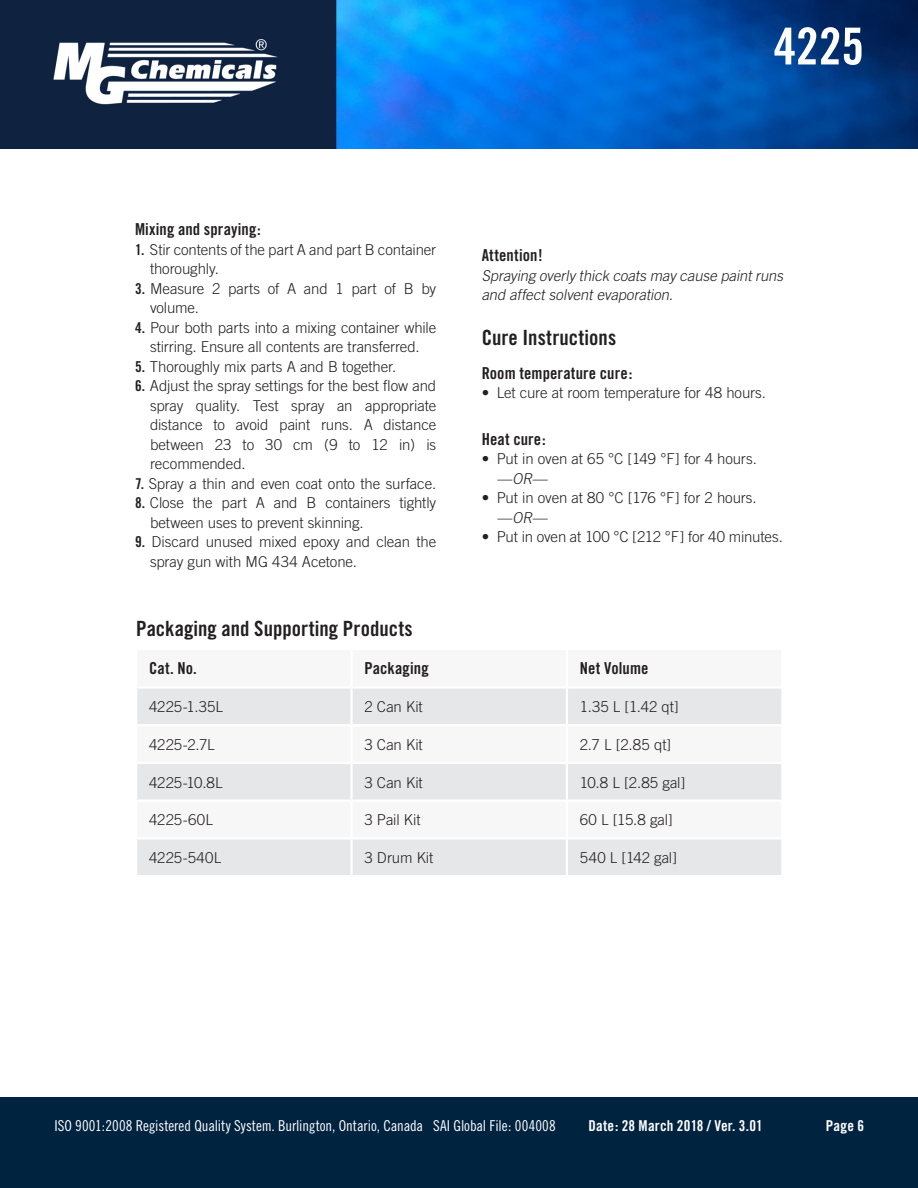
<style>
.page{position:relative;width:918px;height:1188px;background:#fff}
.page>*{position:absolute;margin:0;border:0;box-sizing:border-box;transform-origin:0 0}
.t1{font:51px "Trade Gothic Bold Cond Twenty";color:#fff}
.Subhead_Style{font:21px "Trade Gothic Bold Cond Twenty";color:#231f20}
.t2{font:16.5px "Trade Gothic Bold Cond Twenty";letter-spacing:.005em;color:#231f20}
.t3{font:300 15px/19.5px "Trade Gothic";letter-spacing:-.005em;color:#231f20}
.t4{font:15px "Trade Gothic Cond Eighteen";letter-spacing:-.005em;color:#fff}
.t5{font:italic 300 15px/19.5px "Trade Gothic";color:#231f20}
.t6{font:15px "Trade Gothic Bold Cond Twenty";letter-spacing:.015em;color:#fff}
.s1{font-family:"Trade Gothic Bold Cond Twenty";font-weight:400}
</style>
<div class="page">
<img style="left:0;top:0;width:918px;height:149px">
<div style="left:0;top:1097px;width:918px;height:91px;background:#002340"></div>
<svg style="left:137px;top:689px;width:644px;height:186px;fill:#e6e7e9"></svg>
<hr style="left:566px;top:689px;width:2px;height:35px;background:#fff">
<hr style="left:352px;top:724px;width:215px;height:2px;background:#fff">
<hr style="left:567px;top:724px;width:216px;height:2px;background:#fff">
<hr style="left:566px;top:726px;width:2px;height:36px;background:#fff">
<hr style="left:352px;top:762px;width:215px;height:2px;background:#fff">
<hr style="left:567px;top:762px;width:216px;height:2px;background:#fff">
<hr style="left:566px;top:764px;width:2px;height:36px;background:#fff">
<hr style="left:352px;top:800px;width:215px;height:2px;background:#fff">
<hr style="left:567px;top:800px;width:216px;height:2px;background:#fff">
<hr style="left:566px;top:802px;width:2px;height:35px;background:#fff">
<hr style="left:352px;top:837px;width:215px;height:3px;background:#fff">
<hr style="left:567px;top:837px;width:216px;height:3px;background:#fff">
<hr style="left:566px;top:840px;width:2px;height:35px;background:#fff">
<hr style="left:350px;top:689px;width:3px;height:35px;background:#fff">
<hr style="left:135px;top:724px;width:217px;height:2px;background:#fff">
<hr style="left:350px;top:726px;width:3px;height:36px;background:#fff">
<hr style="left:135px;top:762px;width:217px;height:2px;background:#fff">
<hr style="left:350px;top:764px;width:3px;height:36px;background:#fff">
<hr style="left:135px;top:800px;width:217px;height:2px;background:#fff">
<hr style="left:350px;top:802px;width:3px;height:35px;background:#fff">
<hr style="left:135px;top:837px;width:217px;height:3px;background:#fff">
<hr style="left:350px;top:840px;width:3px;height:35px;background:#fff">
<h1 class="t1" style="left:774px;top:15px;width:92px">4225</h1>
<p class="t2" style="left:135px;top:219px;width:127px">Mixing and spraying:</p>
<p class="t3" style="left:150px;top:239px;width:288px;text-indent:-15px"><span class="s1">1.</span> Stir contents of the part A and part B container thoroughly.</p>
<p class="t3" style="left:150px;top:278px;width:288px;text-indent:-15px"><span class="s1">3.</span> Measure 2 parts of A and 1 part of B by volume.</p>
<p class="t3" style="left:135px;top:317px;width:303px;text-align:center"><span class="s1">4.</span> Pour both parts into a mixing container while stirring. Ensure all contents are transferred.</p>
<p class="t3" style="left:135px;top:356px;width:263px"><span class="s1">5.</span> Thoroughly mix parts A and B together.</p>
<p class="t3" style="left:150px;top:376px;width:288px;text-align:justify;text-indent:-15px"><span class="s1">6.</span> Adjust the spray settings for the best flow and spray quality. Test spray an appropriate distance to avoid paint runs. A distance between 23 to 30 cm (9 to 12 in) is recommended.</p>
<p class="t3" style="left:135px;top:473px;width:303px"><span class="s1">7.</span> Spray a thin and even coat onto the surface.</p>
<p class="t3" style="left:150px;top:493px;width:288px;text-indent:-15px"><span class="s1">8.</span> Close the part A and B containers tightly between uses to prevent skinning.</p>
<p class="t3" style="left:150px;top:532px;width:288px;text-indent:-15px"><span class="s1">9.</span> Discard unused mixed epoxy and clean the spray gun with MG 434 Acetone.</p>
<p class="t2" style="left:482px;top:246px;width:63px">Attention!</p>
<p class="t5" style="left:482px;top:266px;width:306px">Spraying overly thick coats may cause paintruns and affect solvent evaporation.</p>
<p class="Subhead_Style" style="left:482px;top:325px;width:136px">Cure Instructions</p>
<p class="t2" style="left:482px;top:363px;width:152px">Room temperature cure:</p>
<p class="t3" style="left:482px;top:383px;width:286px">• Let cure at room temperature for 48 hours.</p>
<p class="t2" style="left:482px;top:429px;width:66px">Heat cure:</p>
<p class="t3" style="left:482px;top:449px;width:277px">• Put in oven at 65 °C [149 °F] for 4 hours.</p>
<p class="t5" style="left:497px;top:469px;width:55px">—OR—</p>
<p class="t3" style="left:482px;top:488px;width:276px">• Put in oven at 80 °C [176 °F] for 2 hours.</p>
<p class="t5" style="left:497px;top:508px;width:55px">—OR—</p>
<p class="t3" style="left:482px;top:527px;width:303px">• Put in oven at 100 °C [212 °F] for 40 minutes.</p>
<p class="Subhead_Style" style="left:136px;top:616px;width:278px">Packaging and Supporting Products</p>
<p class="t2" style="left:149px;top:659px;width:49px">Cat. No.</p>
<p class="t2" style="left:364px;top:659px;width:66px">Packaging</p>
<p class="t2" style="left:580px;top:659px;width:70px">Net Volume</p>
<p class="t3" style="left:149px;top:697px;width:75px">4225-1.35L</p>
<p class="t3" style="left:364px;top:697px;width:60px">2 Can Kit</p>
<p class="t3" style="left:580px;top:697px;width:100px">1.35 L [1.42 qt]</p>
<p class="t3" style="left:149px;top:735px;width:67px">4225-2.7L</p>
<p class="t3" style="left:364px;top:735px;width:60px">3 Can Kit</p>
<p class="t3" style="left:580px;top:735px;width:93px">2.7 L [2.85 qt]</p>
<p class="t3" style="left:149px;top:772px;width:75px">4225-10.8L</p>
<p class="t3" style="left:364px;top:772px;width:60px">3 Can Kit</p>
<p class="t3" style="left:580px;top:772px;width:107px">10.8 L [2.85 gal]</p>
<p class="t3" style="left:149px;top:810px;width:65px">4225-60L</p>
<p class="t3" style="left:364px;top:810px;width:58px">3 Pail Kit</p>
<p class="t3" style="left:580px;top:810px;width:95px">60 L [15.8 gal]</p>
<p class="t3" style="left:149px;top:848px;width:74px">4225-540L</p>
<p class="t3" style="left:364px;top:848px;width:70px">3 Drum Kit</p>
<p class="t3" style="left:580px;top:848px;width:99px">540 L [142 gal]</p>
<p class="t4" style="left:54px;top:1117px;width:503px">ISO 9001:2008 Registered Quality System. Burlington, Ontario, Canada SAI Global File: 004008</p>
<p class="t6" style="left:588px;top:1117px;width:176px">Date: 28 March 2018 / Ver. 3.01</p>
<p class="t6" style="left:826px;top:1116px;width:40px">Page 6</p>
</div>
